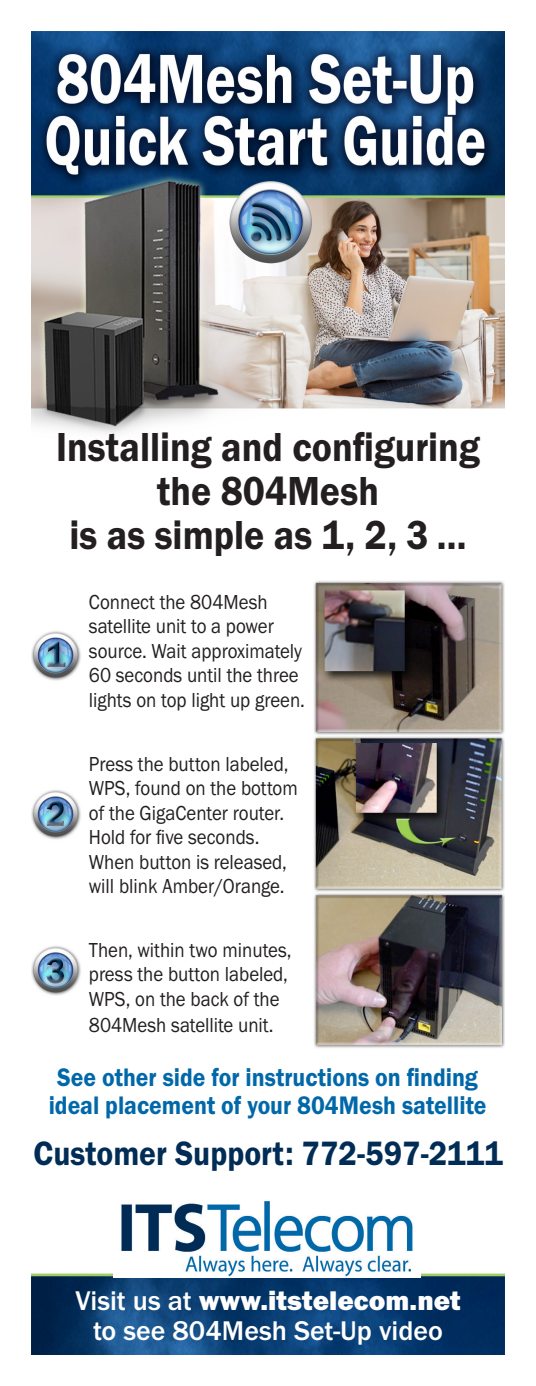
<style>
.page{position:relative;width:536px;height:1386px;background:#fff}
.page>*{position:absolute;margin:0;border:0;box-sizing:border-box;transform-origin:0 0}
.t1{font:42px/43.8px "Franklin Gothic URW Dem";color:#231f20;text-align:center;scale:.9 1}
.t2{font:35px "Franklin Gothic URW Dem";color:#002c55;scale:.9 1}
.t3{font:28px "Franklin Gothic URW Hea";color:#fff}
.t4{font:500 28px "Franklin Gothic URW";color:#fff}
.t5{font:26.25px/28px "Franklin Gothic URW Dem";color:#0068a9;text-align:center;scale:.9 1}
.t6{font:21px/24.5px "Franklin Gothic URW Boo";color:#231f20;scale:.9 1}
.s1{font-family:"Franklin Gothic URW";font-weight:500}
</style>
<div class="page">
<img style="left:32px;top:32px;width:472px;height:1322px">
<img style="left:114px;top:1196px;width:306px;height:82px">
<p class="t1" style="left:56px;top:425px;width:472px">Installing and configuring the 804Mesh<br>is as simple as 1, 2, 3 ...</p>
<p class="t6" style="left:89px;top:589px;width:241px">Connect the 804Mesh satellite unit to a power source. Wait approximately<br>60 seconds until the three lights on top light up green.</p>
<p class="t6" style="left:89px;top:751px;width:233px">Press the button labeled,<br>WPS, found on the bottom of the GigaCenter router.<br>Hold for five seconds.<br>When button is released, will blink Amber/Orange.</p>
<p class="t6" style="left:89px;top:937px;width:227px;line-height:25px">Then, within two minutes, press the button labeled,<br>WPS, on the back of the<br>804Mesh satellite unit.</p>
<p class="t5" style="left:49px;top:1063px;width:488px">See other side for instructions on finding ideal placement of your 804Mesh satellite</p>
<p class="t2" style="left:34px;top:1131px;width:522px">Customer Support: 772-597-2111</p>
<p class="t3" style="left:75px;top:1282px;width:386px"><span class="s1">Visit us at</span> www.itstelecom.net</p>
<p class="t4" style="left:93px;top:1313px;width:351px">to see 804Mesh Set-Up video</p>
</div>
